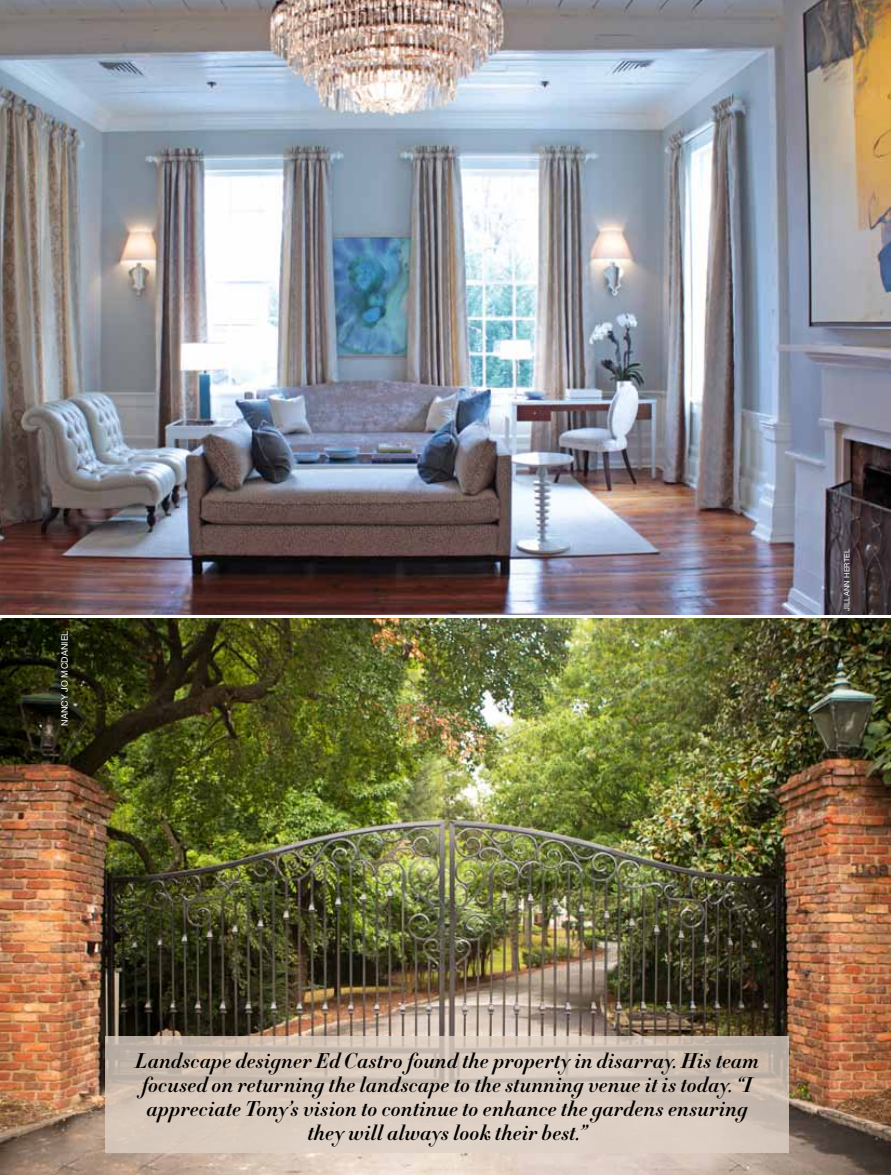
<style>
.page{position:relative;width:891px;height:1175px;background:#fff}
.page>*{position:absolute;margin:0;border:0;box-sizing:border-box;transform-origin:0 0}
.t1{font:21px/24px "Didot HTF B11 Bold Ital";letter-spacing:.005em;color:#000;text-align:center}
.t2{font:9px "Helvetica Neue";letter-spacing:.02em;color:#fff}
.t3{font:7.5px "Helvetica Neue";letter-spacing:.02em;color:#fff}
</style>
<div class="page">
<img style="left:0;top:0;width:891px;height:614px">
<img style="left:0;top:619px;width:891px;height:555px">
<svg style="left:105px;top:1035px;width:684px;height:117px;background:#d4c5b9"></svg>
<p class="t2" style="left:59px;top:726px;width:97px;rotate:-90deg">Nancy Jo McDaniel</p>
<p class="t3" style="left:843px;top:611px;width:64px;rotate:-90deg">Jillann Hertel</p>
<p class="t1" style="left:135px;top:1049px;width:625px">Landscape designer Ed Castro found the property in disarray. His team focused on returning the landscape to the stunning venue it is today. “I appreciate Tony’s vision to continue to enhance the gardens ensuring they will always look their best.”</p>
</div>
